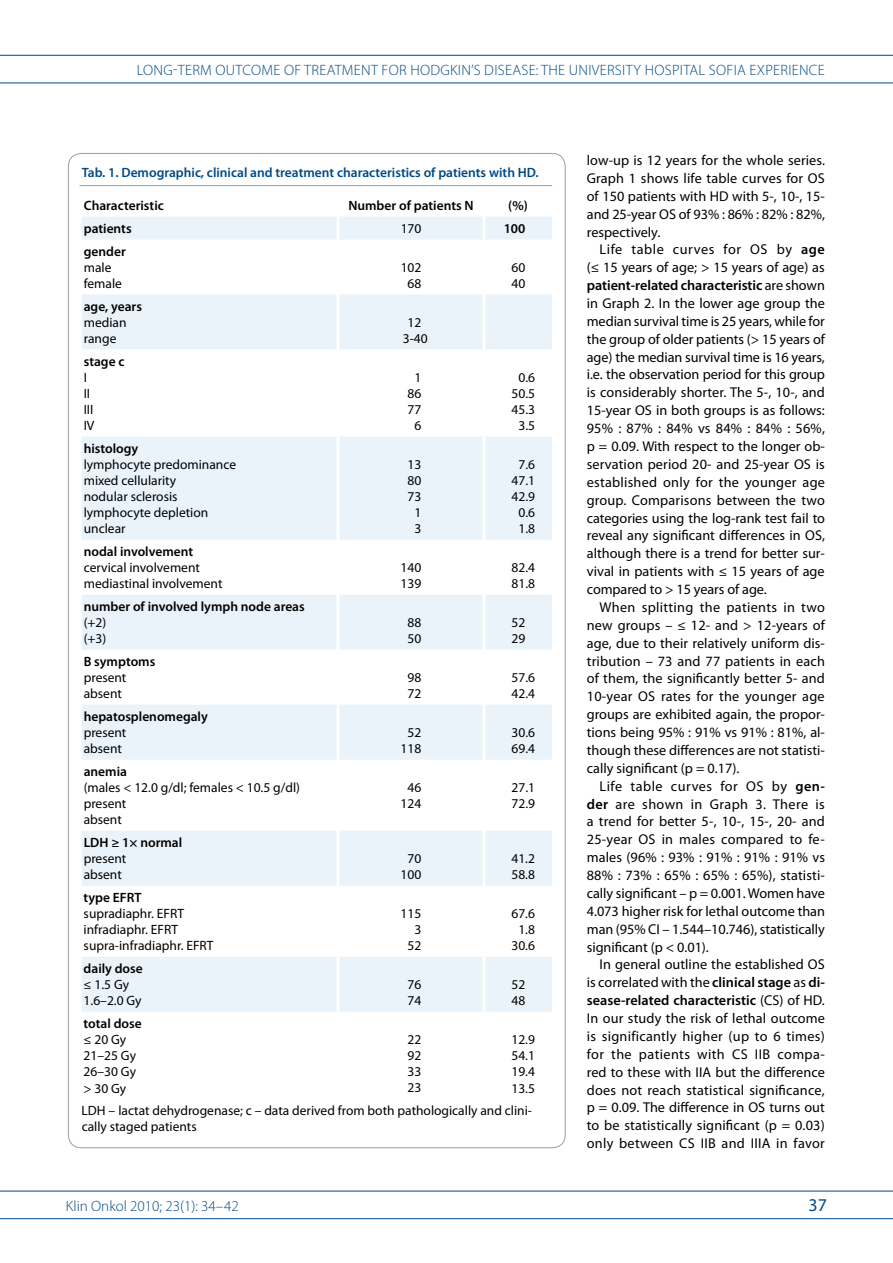
<style>
.page{position:relative;width:893px;height:1263px;background:#fff}
.page>*{position:absolute;margin:0;border:0;box-sizing:border-box;transform-origin:0 0}
.t1{font:18px "Myriad Pro";color:#004985}
.t2{font:300 15px "Myriad Pro";color:#004985}
.t3{font:14.25px/17.9px "Myriad Pro";color:#000;text-align:justify}
.t4{font:13.5px/16px "Myriad Pro";color:#000}
.t5{font:600 13.5px "Myriad Pro";color:#000}
.t6{font:600 13.5px "Myriad Pro";color:#004985}
.s1{font-weight:600}
</style>
<div class="page">
<hr style="left:0;top:55px;width:893px;height:1px;background:#004985">
<hr style="left:0;top:83px;width:893px;height:1px;background:#004985">
<hr style="left:0;top:1191px;width:893px;height:1px;background:#004985">
<hr style="left:0;top:1218px;width:893px;height:1px;background:#004985">
<hr style="left:80px;top:185px;width:472px;height:1px;background:#9c9e9f">
<svg style="left:82px;top:217px;width:470px;height:795px;fill:#f0f6fb"></svg>
<hr style="left:337px;top:217px;width:3px;height:22px;background:#fff">
<hr style="left:482px;top:217px;width:3px;height:22px;background:#fff">
<hr style="left:337px;top:239px;width:3px;height:55px;background:#fff">
<hr style="left:482px;top:239px;width:3px;height:55px;background:#fff">
<hr style="left:337px;top:294px;width:3px;height:55px;background:#fff">
<hr style="left:482px;top:294px;width:3px;height:55px;background:#fff">
<hr style="left:337px;top:349px;width:3px;height:88px;background:#fff">
<hr style="left:482px;top:349px;width:3px;height:88px;background:#fff">
<hr style="left:337px;top:437px;width:3px;height:103px;background:#fff">
<hr style="left:482px;top:437px;width:3px;height:103px;background:#fff">
<hr style="left:337px;top:540px;width:3px;height:55px;background:#fff">
<hr style="left:482px;top:540px;width:3px;height:55px;background:#fff">
<hr style="left:337px;top:595px;width:3px;height:55px;background:#fff">
<hr style="left:482px;top:595px;width:3px;height:55px;background:#fff">
<hr style="left:337px;top:650px;width:3px;height:55px;background:#fff">
<hr style="left:482px;top:650px;width:3px;height:55px;background:#fff">
<hr style="left:337px;top:705px;width:3px;height:55px;background:#fff">
<hr style="left:482px;top:705px;width:3px;height:55px;background:#fff">
<hr style="left:337px;top:760px;width:3px;height:71px;background:#fff">
<hr style="left:482px;top:760px;width:3px;height:71px;background:#fff">
<hr style="left:337px;top:831px;width:3px;height:55px;background:#fff">
<hr style="left:482px;top:831px;width:3px;height:55px;background:#fff">
<hr style="left:337px;top:886px;width:3px;height:71px;background:#fff">
<hr style="left:482px;top:886px;width:3px;height:71px;background:#fff">
<hr style="left:337px;top:957px;width:3px;height:55px;background:#fff">
<hr style="left:482px;top:957px;width:3px;height:55px;background:#fff">
<p class="t2" style="left:137px;top:61px;width:17px">LONG</p>
<p class="t2" style="left:173px;top:61px;width:22px">-TERM</p>
<p class="t2" style="left:216px;top:61px;width:30px">OUTCOME</p>
<p class="t2" style="left:284px;top:61px;width:37px">OF TREATMENT</p>
<p class="t2" style="left:382px;top:61px;width:9px">FOR</p>
<p class="t2" style="left:410px;top:61px;width:19px">HODGKIN</p>
<p class="t2" style="left:471px;top:61px;width:31px">’S DISEASE</p>
<p class="t2" style="left:536px;top:61px;width:41px">: THE UNIVERSIT</p>
<p class="t2" style="left:634px;top:61px;width:30px">Y HOSPITAL</p>
<p class="t2" style="left:709px;top:61px;width:16px">SOFIA</p>
<p class="t2" style="left:750px;top:61px;width:16px">EXPERIENCE</p>
<p class="t6" style="left:82px;top:164px;width:459px">Tab. 1. Demographic, clinical and treatment characteristics of patients with HD.</p>
<p class="t5" style="left:84px;top:197px;width:82px">Characteristic</p>
<p class="t5" style="left:348px;top:197px;width:127px">Number of patients N</p>
<p class="t5" style="left:508px;top:197px;width:21px">(%)</p>
<p class="t5" style="left:84px;top:220px;width:49px">patients</p>
<p class="t4" style="left:401px;top:220px;width:22px">170</p>
<p class="t5" style="left:504px;top:220px;width:23px">100</p>
<p class="t5" style="left:84px;top:243px;width:44px">gender</p>
<p class="t4" style="left:84px;top:259px;width:40px">male female</p>
<p class="t4" style="left:401px;top:259px;width:22px;text-align:center">102<br>68</p>
<p class="t4" style="left:512px;top:259px;width:15px">60<br>40</p>
<p class="t5" style="left:84px;top:298px;width:60px">age, years</p>
<p class="t4" style="left:84px;top:314px;width:44px">median range</p>
<p class="t4" style="left:403px;top:314px;width:26px;text-align:center">12<br>3-40</p>
<p class="t5" style="left:84px;top:353px;width:42px">stage c</p>
<p class="t4" style="left:84px;top:369px;width:12px">I<br>II<br>III<br>IV</p>
<p class="t4" style="left:408px;top:369px;width:15px;text-align:center">1<br>86<br>77<br>6</p>
<p class="t4" style="left:512px;top:369px;width:25px;text-align:center">0.6<br>50.5<br>45.3<br>3.5</p>
<p class="t5" style="left:84px;top:440px;width:56px">histology</p>
<p class="t4" style="left:84px;top:456px;width:154px">lymphocyte predominance mixed cellularity<br>nodular sclerosis lymphocyte depletion unclear</p>
<p class="t4" style="left:408px;top:456px;width:15px;text-align:center">13<br>80<br>73<br>1<br>3</p>
<p class="t4" style="left:512px;top:456px;width:25px;text-align:center">7.6<br>47.1<br>42.9<br>0.6<br>1.8</p>
<p class="t5" style="left:84px;top:543px;width:111px">nodal involvement</p>
<p class="t4" style="left:84px;top:559px;width:140px">cervical involvement mediastinal involvement</p>
<p class="t4" style="left:401px;top:559px;width:22px">140<br>139</p>
<p class="t4" style="left:511px;top:559px;width:25px">82.4<br>81.8</p>
<p class="t5" style="left:84px;top:598px;width:223px">number of involved lymph node areas</p>
<p class="t4" style="left:84px;top:614px;width:24px">(+2) (+3)</p>
<p class="t4" style="left:408px;top:614px;width:15px">88<br>50</p>
<p class="t4" style="left:511px;top:614px;width:15px">52<br>29</p>
<p class="t5" style="left:84px;top:653px;width:73px">B symptoms</p>
<p class="t4" style="left:84px;top:669px;width:44px">present absent</p>
<p class="t4" style="left:408px;top:669px;width:15px">98<br>72</p>
<p class="t4" style="left:511px;top:669px;width:25px">57.6<br>42.4</p>
<p class="t5" style="left:84px;top:708px;width:126px">hepatosplenomegaly</p>
<p class="t4" style="left:84px;top:724px;width:44px">present absent</p>
<p class="t4" style="left:401px;top:724px;width:22px;text-align:center">52<br>118</p>
<p class="t4" style="left:511px;top:724px;width:25px">30.6<br>69.4</p>
<p class="t5" style="left:84px;top:763px;width:45px">anemia</p>
<p class="t4" style="left:84px;top:779px;width:218px">(males &lt; 12.0 g/dl; females &lt; 10.5 g/dl) present<br>absent</p>
<p class="t4" style="left:401px;top:779px;width:22px;text-align:center">46<br>124</p>
<p class="t4" style="left:511px;top:779px;width:25px">27.1<br>72.9</p>
<p class="t5" style="left:84px;top:834px;width:9px">LDH</p>
<p class="t5" style="left:111px;top:834px;width:72px">≥ 1× normal</p>
<p class="t4" style="left:84px;top:850px;width:44px">present absent</p>
<p class="t4" style="left:401px;top:850px;width:22px;text-align:center">70<br>100</p>
<p class="t4" style="left:511px;top:850px;width:25px">41.2<br>58.8</p>
<p class="t5" style="left:84px;top:889px;width:59px">type EF RT</p>
<p class="t4" style="left:84px;top:905px;width:132px">supradiaphr. EFRT infradiaphr. EFRT supra-infradiaphr. EFRT</p>
<p class="t4" style="left:401px;top:905px;width:22px;text-align:right">115<br>3<br>52</p>
<p class="t4" style="left:511px;top:905px;width:25px;text-align:center">67.6<br>1.8<br>30.6</p>
<p class="t5" style="left:84px;top:960px;width:61px">daily dose</p>
<p class="t4" style="left:84px;top:976px;width:59px">≤ 1.5 Gy<br>1.6–2.0 Gy</p>
<p class="t4" style="left:407px;top:976px;width:15px">76<br>74</p>
<p class="t4" style="left:511px;top:976px;width:15px">52<br>48</p>
<p class="t5" style="left:84px;top:1015px;width:60px">total dose</p>
<p class="t4" style="left:84px;top:1031px;width:54px">≤ 20 Gy<br>21–25 Gy<br>26–30 Gy &gt; 30 Gy</p>
<p class="t4" style="left:407px;top:1031px;width:15px;text-align:justify">22<br>92<br>33<br>23</p>
<p class="t4" style="left:511px;top:1031px;width:25px;text-align:justify">12.9<br>54.1<br>19.4<br>13.5</p>
<p class="t4" style="left:81px;top:1102px;width:452px">LDH – lactat dehydrogenase; c – data derived from both pathologically and clini‑ cally staged patients</p>
<p class="t3" style="left:587px;top:151px;width:240px">low‑up is 12 years for the whole series.<br>Graph 1 shows life table curves for OS of 150 patients with HD with 5-, 10-, 15- and 25‑year OS of 93% : 86% : 82% : 82%, respectively.</p>
<p class="t3" style="left:587px;top:240px;width:240px;text-indent:13px">Life table curves for OS by <span class="s1">age </span>(≤ 15 years of age; &gt; 15 years of age) as <span class="s1">patient‑related characteristic</span> are shown in Graph 2. In the lower age group the median survival time is 25 years, while for the group of older patients (&gt; 15 years of age) the median survival time is 16 years, i.e. the observation period for this group is considerably shorter. The 5-, 10-, and 15‑year OS in both groups is as follows:<br>95% : 87% : 84% vs 84% : 84% : 56%, p = 0.09. With respect to the longer ob‑ servation period 20- and 25‑year OS is established only for the younger age group. Comparisons between the two categories using the log‑rank test fail to reveal any significant differences in OS, although there is a trend for better sur‑ vival in patients with ≤ 15 years of age compared to &gt; 15 years of age.</p>
<p class="t3" style="left:587px;top:598px;width:240px;text-indent:13px">When splitting the patients in two new groups – ≤ 12- and &gt; 12‑years of age, due to their relatively uniform dis‑ tribution – 73 and 77 patients in each of them, the significantly better 5- and 10‑year OS rates for the younger age groups are exhibited again, the propor‑ tions being 95% : 91% vs 91% : 81%, al‑ though these differences are not statisti‑ cally significant (р = 0.17).</p>
<p class="t3" style="left:587px;top:777px;width:240px;text-indent:13px">Life table curves for OS by <span class="s1">gen&shy;der</span> are shown in Graph 3. There is a trend for better 5-, 10-, 15-, 20- and 25‑year OS in males compared to fe‑ males (96% : 93% : 91% : 91% : 91% vs 88% : 73% : 65% : 65% : 65%), statisti‑ cally significant – р = 0.001. Women have 4.073 higher risk for lethal outcome than man (95% CI – 1.544–10.746), statistically significant (р &lt; 0.01).</p>
<p class="t3" style="left:587px;top:955px;width:240px;text-indent:13px">In general outline the established OS is correlated with the <span class="s1">clinical stage</span> as <span class="s1">di&shy;sease‑related characteristic</span> (CS) of HD.<br>In our study the risk of lethal outcome is significantly higher (up to 6 times) for the patients with CS IIB compa‑ red to these with IIA but the difference does not reach statistical significance, р = 0.09. The difference in OS turns out to be statistically significant (p = 0.03) only between CS IIB and IIIA in favor</p>
<p class="t2" style="left:66px;top:1197px;width:174px">KLIN ONKOL 2010; 23(1): 34–42</p>
<p class="t1" style="left:809px;top:1194px;width:20px">37</p>
</div>
